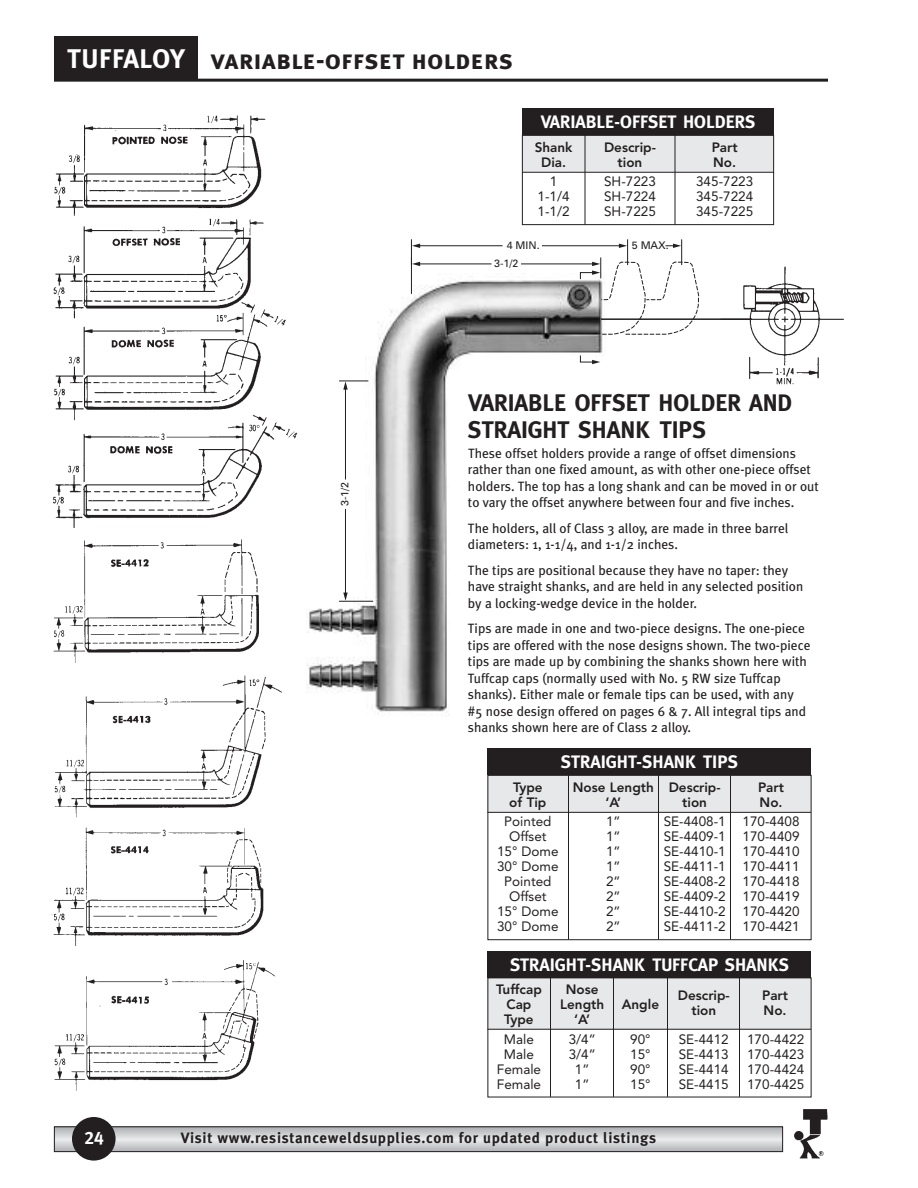
<style>
.page{position:relative;width:918px;height:1188px;background:#fff}
.page>*{position:absolute;margin:0;border:0;box-sizing:border-box;transform-origin:0 0}
.t1{font:27px "Meta Plus Bold Caps";color:#231f20}
.t2{font:700 24px/27px "Meta";color:#231f20}
.t3{font:700 18px "Meta";color:#fff}
.t4{font:18px "Meta Plus Bold Caps";color:#fff}
.t5{font:700 15px "Meta Plus";letter-spacing:.045em;color:#231f20}
.t6{font:13.5px/16.5px "Meta Plus";color:#231f20}
.t7{font:13.5px "Avenir";color:#231f20}
.t8{font:800 13.5px/15px "Avenir";color:#231f20;text-align:center}
.t9{font:10.65px "Univers";color:#231f20}
.s1{color:#fff}
</style>
<div class="page">
<svg style="left:56px;top:1128px;width:725px;height:22px;background:#cfd0d2"></svg>
<div style="left:54px;top:1126px;width:729px;height:26px;border:1px solid #231f20"></div>
<img style="left:306px;top:273px;width:297px;height:442px">
<hr style="left:419px;top:264px;width:73px;height:1px;background:#231f20">
<hr style="left:411px;top:257px;width:1px;height:37px;background:#231f20">
<hr style="left:521px;top:264px;width:73px;height:1px;background:#231f20">
<svg style="left:580px;top:355px;width:20px;height:9px"></svg>
<hr style="left:345px;top:509px;width:1px;height:85px;background:#231f20">
<svg style="left:343px;top:593px;width:5px;height:8px"></svg>
<hr style="left:339px;top:601px;width:34px;height:1px;background:#231f20">
<hr style="left:345px;top:388px;width:1px;height:91px;background:#231f20">
<svg style="left:339px;top:381px;width:29px;height:9px"></svg>
<hr style="left:419px;top:245px;width:84px;height:1px;background:#231f20">
<svg style="left:411px;top:239px;width:9px;height:27px"></svg>
<hr style="left:542px;top:245px;width:78px;height:1px;background:#231f20">
<svg style="left:580px;top:239px;width:120px;height:96px"></svg>
<div style="left:488px;top:977px;width:323px;height:52px;background:#e7e8e9"></div>
<div style="left:488px;top:775px;width:323px;height:37px;background:#e7e8e9"></div>
<div style="left:522px;top:135px;width:252px;height:37px;background:#e7e8e9"></div>
<div style="left:522px;top:135px;width:252px;height:90px;border:1px solid #231f20"></div>
<div style="left:522px;top:108px;width:252px;height:27px;background:#231f20"></div>
<div style="left:488px;top:775px;width:324px;height:165px;border:1px solid #231f20"></div>
<div style="left:488px;top:748px;width:324px;height:27px;background:#231f20"></div>
<div style="left:488px;top:951px;width:324px;height:27px;background:#231f20"></div>
<img style="left:51px;top:115px;width:247px;height:976px">
<hr style="left:585px;top:133px;width:1px;height:92px;background:#231f20">
<hr style="left:675px;top:133px;width:1px;height:92px;background:#231f20">
<hr style="left:522px;top:172px;width:252px;height:1px;background:#231f20">
<hr style="left:568px;top:772px;width:1px;height:168px;background:#231f20">
<hr style="left:658px;top:773px;width:1px;height:167px;background:#231f20">
<hr style="left:730px;top:772px;width:1px;height:168px;background:#231f20">
<hr style="left:488px;top:812px;width:323px;height:1px;background:#231f20">
<hr style="left:550px;top:976px;width:1px;height:121px;background:#231f20">
<hr style="left:613px;top:975px;width:1px;height:122px;background:#231f20">
<hr style="left:667px;top:974px;width:1px;height:123px;background:#231f20">
<hr style="left:739px;top:974px;width:1px;height:123px;background:#231f20">
<hr style="left:488px;top:1029px;width:323px;height:1px;background:#231f20">
<img style="left:743px;top:266px;width:101px;height:119px">
<hr style="left:601px;top:318px;width:151px;height:2px;background:#231f20">
<div style="left:72px;top:1117px;width:44px;height:44px;background:#231f20;border-radius:50%"></div>
<img style="left:794px;top:1109px;width:34px;height:50px">
<div style="left:54px;top:36px;width:144px;height:44px;background:#231f20"></div>
<hr style="left:54px;top:79px;width:774px;height:3px;background:#231f20">
<h1 class="t1" style="left:67px;top:44px;width:448px"><span class="s1">TUFFALOY</span> variable-offset holders</h1>
<h3 class="t3" style="left:541px;top:111px;width:216px">VARIABLE-OFFSET HOLDERS</h3>
<p class="t8" style="left:535px;top:140px;width:39px">Shank</p>
<p class="t8" style="left:604px;top:140px;width:54px">Descrip-</p>
<p class="t8" style="left:712px;top:140px;width:27px">Part</p>
<p class="t8" style="left:541px;top:155px;width:26px">Dia.</p>
<p class="t8" style="left:618px;top:155px;width:26px">tion</p>
<p class="t8" style="left:713px;top:155px;width:24px">No.</p>
<p class="t7" style="left:550px;top:174px;width:9px">1</p>
<p class="t7" style="left:604px;top:174px;width:53px">SH-7223</p>
<p class="t7" style="left:696px;top:174px;width:59px">345-7223</p>
<p class="t7" style="left:538px;top:189px;width:34px">1-1/4</p>
<p class="t7" style="left:604px;top:189px;width:53px">SH-7224</p>
<p class="t7" style="left:696px;top:189px;width:59px">345-7224</p>
<p class="t7" style="left:538px;top:204px;width:34px">1-1/2</p>
<p class="t7" style="left:604px;top:204px;width:53px">SH-7225</p>
<p class="t7" style="left:696px;top:204px;width:59px">345-7225</p>
<p class="t9" style="left:507px;top:239px;width:34px">4 MIN.</p>
<p class="t9" style="left:632px;top:239px;width:39px">5 MAX.</p>
<h3 class="t4" style="left:85px;top:1127px;width:21px">24</h3>
<p class="t9" style="left:339px;top:506px;width:26px;rotate:-90deg">3-1/2</p>
<p class="t9" style="left:494px;top:257px;width:26px">3-1/2</p>
<h2 class="t2" style="left:468px;top:390px;width:326px">VARIABLE OFFSET HOLDER AND<br>STRAIGHT SHANK TIPS</h2>
<p class="t6" style="left:468px;top:445px;width:353px">These offset holders provide a range of offset dimensions rather than one fixed amount, as with other one-piece offset holders. The top has a long shank and can be moved in or out to vary the offset anywhere between four and five inches.</p>
<p class="t6" style="left:468px;top:520px;width:322px">The holders, all of Class 3 alloy, are made in three barrel diameters: 1, 1-1/4, and 1-1/2 inches.</p>
<p class="t6" style="left:468px;top:562px;width:337px">The tips are positional because they have no taper: they have straight shanks, and are held in any selected position by a locking-wedge device in the holder.</p>
<p class="t6" style="left:468px;top:620px;width:344px">Tips are made in one and two-piece designs. The one-piece tips are offered with the nose designs shown. The two-piece tips are made up by combining the shanks shown here with Tuffcap caps (normally used with No. 5 RW size Tuffcap shanks). Either male or female tips can be used, with any #5 nose design offered on pages 6 &amp; 7. All integral tips and shanks shown here are of Class 2 alloy.</p>
<h3 class="t3" style="left:561px;top:752px;width:179px">STRAIGHT-SHANK TIPS</h3>
<p class="t8" style="left:513px;top:780px;width:31px">Type</p>
<p class="t8" style="left:573px;top:780px;width:149px">Nose Length Descrip-</p>
<p class="t8" style="left:758px;top:780px;width:27px">Part</p>
<p class="t8" style="left:509px;top:795px;width:39px">of Tip</p>
<p class="t8" style="left:605px;top:795px;width:17px">‘A’</p>
<p class="t8" style="left:682px;top:795px;width:26px">tion</p>
<p class="t8" style="left:760px;top:795px;width:24px">No.</p>
<p class="t7" style="left:504px;top:814px;width:49px">Pointed</p>
<p class="t7" style="left:606px;top:814px;width:16px">1”</p>
<p class="t7" style="left:664px;top:814px;width:137px">SE-4408-1 170-4408</p>
<p class="t7" style="left:509px;top:829px;width:39px">Offset</p>
<p class="t7" style="left:606px;top:829px;width:16px">1”</p>
<p class="t7" style="left:664px;top:829px;width:137px">SE-4409-1 170-4409</p>
<p class="t7" style="left:497px;top:844px;width:63px">15° Dome</p>
<p class="t7" style="left:606px;top:844px;width:16px">1”</p>
<p class="t7" style="left:664px;top:844px;width:137px">SE-4410-1 170-4410</p>
<p class="t7" style="left:497px;top:859px;width:63px">30° Dome</p>
<p class="t7" style="left:606px;top:859px;width:16px">1”</p>
<p class="t7" style="left:664px;top:859px;width:137px">SE-4411-1 170-4411</p>
<p class="t7" style="left:504px;top:874px;width:49px">Pointed</p>
<p class="t7" style="left:606px;top:874px;width:16px">2”</p>
<p class="t7" style="left:664px;top:874px;width:137px">SE-4408-2 170-4418</p>
<p class="t7" style="left:509px;top:889px;width:39px">Offset</p>
<p class="t7" style="left:606px;top:889px;width:16px">2”</p>
<p class="t7" style="left:664px;top:889px;width:137px">SE-4409-2 170-4419</p>
<p class="t7" style="left:497px;top:904px;width:63px">15° Dome</p>
<p class="t7" style="left:606px;top:904px;width:16px">2”</p>
<p class="t7" style="left:664px;top:904px;width:137px">SE-4410-2 170-4420</p>
<p class="t7" style="left:497px;top:919px;width:63px">30° Dome</p>
<p class="t7" style="left:606px;top:919px;width:16px">2”</p>
<p class="t7" style="left:664px;top:919px;width:137px">SE-4411-2 170-4421</p>
<h3 class="t3" style="left:510px;top:954px;width:280px">STRAIGHT-SHANK TUFFCAP SHANKS</h3>
<p class="t8" style="left:496px;top:982px;width:47px">Tuffcap</p>
<p class="t8" style="left:566px;top:982px;width:34px">Nose</p>
<p class="t8" style="left:506px;top:997px;width:26px">Cap</p>
<p class="t8" style="left:560px;top:997px;width:46px">Length</p>
<p class="t8" style="left:622px;top:997px;width:39px">Angle</p>
<p class="t8" style="left:504px;top:1012px;width:31px">Type</p>
<p class="t8" style="left:574px;top:1012px;width:17px">‘A’</p>
<p class="t7" style="left:504px;top:1031px;width:31px">Male</p>
<p class="t7" style="left:569px;top:1031px;width:29px">3/4”</p>
<p class="t7" style="left:630px;top:1031px;width:22px">90°</p>
<p class="t7" style="left:679px;top:1031px;width:52px">SE-4412</p>
<p class="t7" style="left:747px;top:1031px;width:59px">170-4422</p>
<p class="t7" style="left:504px;top:1046px;width:31px">Male</p>
<p class="t7" style="left:569px;top:1046px;width:29px">3/4”</p>
<p class="t7" style="left:630px;top:1046px;width:22px">15°</p>
<p class="t7" style="left:679px;top:1046px;width:52px">SE-4413</p>
<p class="t7" style="left:747px;top:1046px;width:59px">170-4423</p>
<p class="t7" style="left:497px;top:1061px;width:46px">Female</p>
<p class="t7" style="left:575px;top:1061px;width:16px">1”</p>
<p class="t7" style="left:630px;top:1061px;width:22px">90°</p>
<p class="t7" style="left:679px;top:1061px;width:52px">SE-4414</p>
<p class="t7" style="left:747px;top:1061px;width:59px">170-4424</p>
<p class="t7" style="left:497px;top:1076px;width:46px">Female</p>
<p class="t7" style="left:575px;top:1076px;width:16px">1”</p>
<p class="t7" style="left:630px;top:1076px;width:22px">15°</p>
<p class="t7" style="left:679px;top:1076px;width:52px">SE-4415</p>
<p class="t7" style="left:747px;top:1076px;width:59px">170-4425</p>
<p class="t8" style="left:678px;top:987px;width:54px">Descrip&shy;tion</p>
<p class="t8" style="left:762px;top:988px;width:27px;text-align:left">Part<br>No.</p>
<p class="t5" style="left:181px;top:1129px;width:477px">Visit www.resistanceweldsupplies.com for updated product listings</p>
</div>
